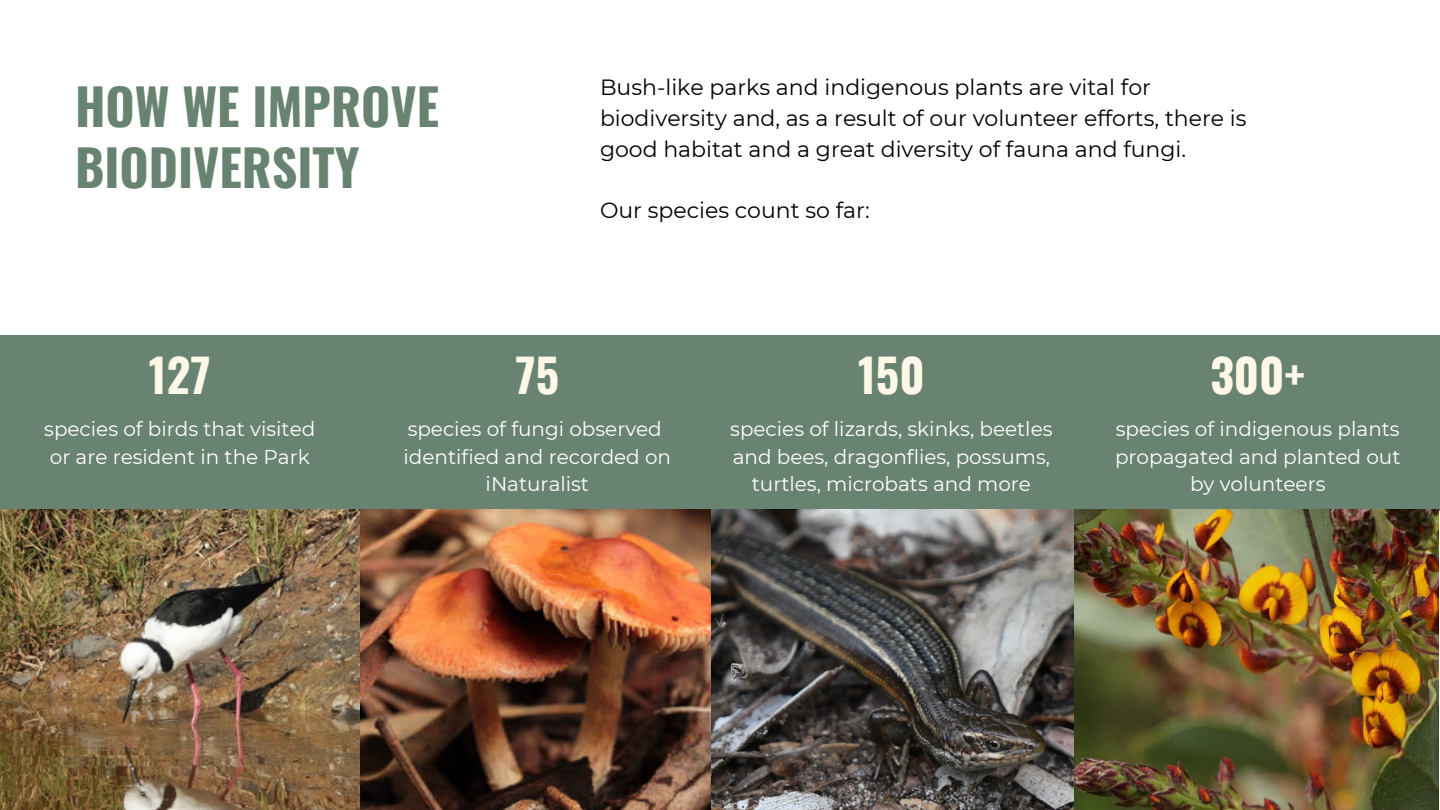
<style>
.page{position:relative;width:1440px;height:810px;background:#fff}
.page>*{position:absolute;margin:0;border:0;box-sizing:border-box;transform-origin:0 0}
.t1{font:700 50px/60.8px "Oswald";color:#688371}
.t2{font:700 46px "Oswald";color:#fff7e7}
.t3{font:22px/30.8px "Montserrat";color:#000}
.t4{font:20px/27.8px "Montserrat";color:#fff;text-align:center}
</style>
<div class="page">
<div style="left:0;top:335px;width:1440px;height:175px;background:#688371"></div>
<img style="left:0;top:509px;width:712px;height:301px">
<img style="left:712px;top:509px;width:727px;height:301px">
<p class="t1" style="left:75px;top:74px;width:366px">HOW WE IMPROVE<br>BIODIVERSITY</p>
<h1 class="t3" style="left:600px;top:72px;width:648px">Bush-like parks and indigenous plants are vital for biodiversity and, as a result of our volunteer efforts, there is good habitat and a great diversity of fauna and fungi.</h1>
<p class="t3" style="left:600px;top:195px;width:271px">Our species count so far:</p>
<p class="t2" style="left:516px;top:339px;width:45px">75</p>
<p class="t2" style="left:858px;top:339px;width:68px">150</p>
<p class="t2" style="left:1210px;top:339px;width:96px">300+</p>
<h2 class="t2" style="left:149px;top:339px;width:63px">127</h2>
<p class="t4" style="left:44px;top:415px;width:273px;text-align:left">species of birds that visited or are resident in the Park</p>
<h2 class="t4" style="left:1115px;top:415px;width:287px">species of indigenous plants propagated and planted out by volunteers</h2>
<p class="t4" style="left:404px;top:415px;width:269px">species of fungi observed identified and recorded on iNaturalist</p>
<p class="t4" style="left:730px;top:415px;width:324px">species of lizards, skinks, beetles and bees, dragonflies, possums, turtles, microbats and more</p>
</div>
